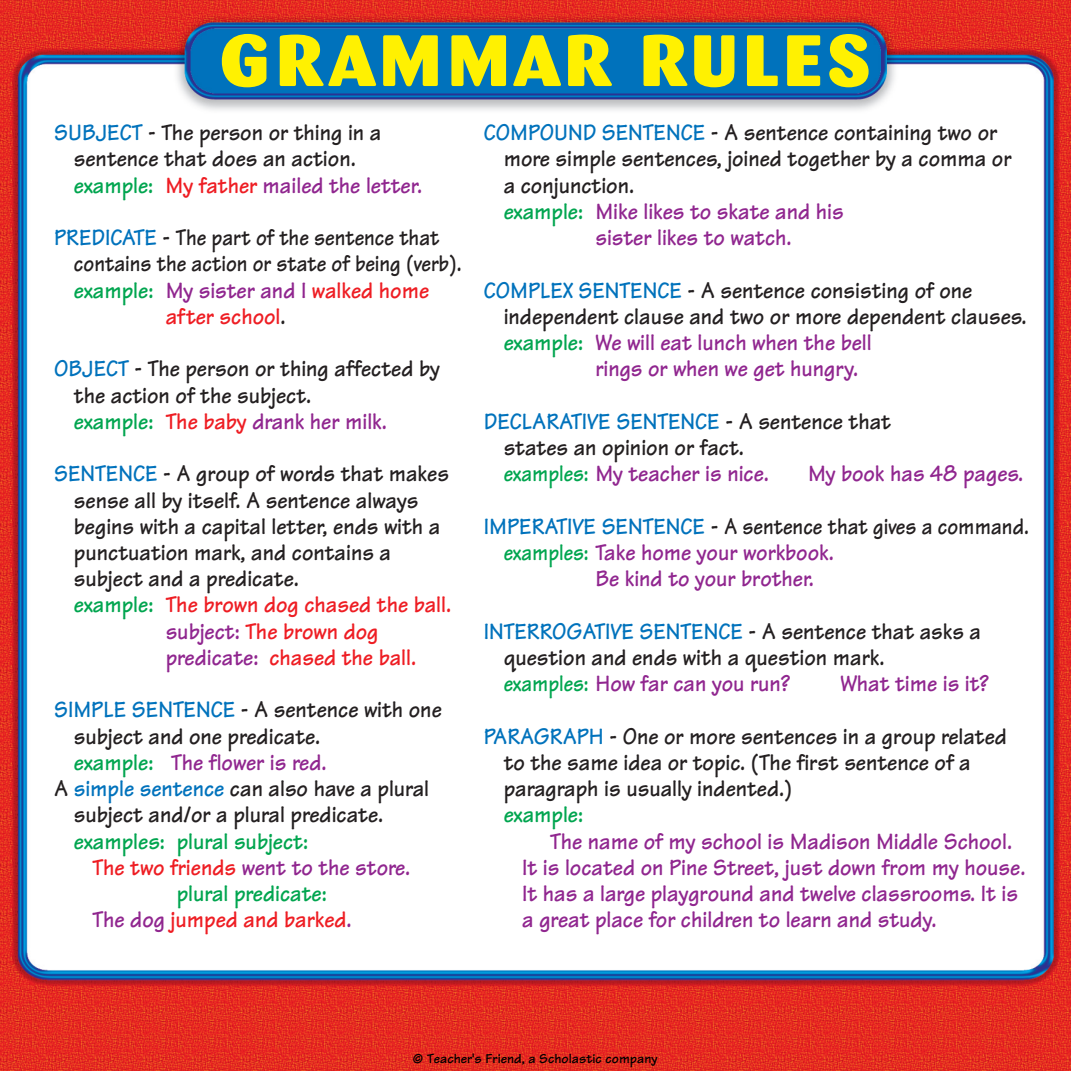
<style>
.page{position:relative;width:1071px;height:1071px;background:#fff}
.page>*{position:absolute;margin:0;border:0;box-sizing:border-box;transform-origin:0 0}
.t1{font:800 71.92px "Barmeno";letter-spacing:.07em;color:#fff101;scale:1.1 1}
.t2{font:700 23.8px/26.2px "Tekton";color:#231f20;scale:.94 1}
.t3{font:700 23.8px/26.2px "Tekton";color:#90268f;scale:.94 1}
.t4{font:700 23.8px "Tekton";color:#ee1d23;scale:.94 1}
.t5{font:700 23.8px "Tekton";color:#00a54f;scale:.94 1}
.t6{font:700 23.8px "Tekton";color:#231f20;scale:.88 1}
.t7{font:700 14px "Tekton";color:#000}
.s1{color:#0072bc}
.s2{color:#00a54f}
.s3{color:#90268f}
.s4{color:#ee1d23}
.s5{color:#231f20}
</style>
<div class="page">
<img style="left:0;top:0;width:1071px;height:1071px">
<h1 class="t1" style="left:220px;top:16px;width:593px">GRAMMAR RULES</h1>
<p class="t2" style="left:484px;top:119px;width:548px"><span class="s1">COMPOUND SENTENCE</span> - A sentence containing two or</p>
<p class="t2" style="left:504px;top:146px;width:542px">more simple sentences, joined together by a comma or</p>
<p class="t2" style="left:504px;top:172px;width:140px">a conjunction.</p>
<p class="t3" style="left:504px;top:198px;width:363px"><span class="s2">example:</span> Mike likes to skate and his</p>
<p class="t3" style="left:595px;top:224px;width:210px">sister likes to watch.</p>
<p class="t2" style="left:484px;top:277px;width:521px"><span class="s1">COMPLEX SENTENCE</span> - A sentence consisting of one</p>
<p class="t2" style="left:504px;top:303px;width:558px">independent clause and two or more dependent clauses.</p>
<p class="t3" style="left:504px;top:329px;width:393px"><span class="s2">example:</span> We will eat lunch when the bell</p>
<p class="t3" style="left:595px;top:356px;width:281px">rings or when we get hungry.</p>
<p class="t2" style="left:504px;top:408px;width:414px;text-indent:-20px"><span class="s1">DECLARATIVE SENTENCE</span> - A sentence that states an opinion or fact.<br><span class="s2">examples:</span> <span class="s3">My teacher is nice.</span></p>
<p class="t2" style="left:74px;top:119px;width:372px;text-indent:-20px"><span class="s1">SUBJECT</span> - The person or thing in a sentence that does an action. <span class="s2">example:</span> <span class="s4">My father</span> <span class="s3">mailed the letter.</span></p>
<p class="t2" style="left:54px;top:224px;width:412px"><span class="s1">PREDICATE</span> - The part of the sentence that</p>
<p class="t6" style="left:74px;top:249px;width:442px">contains the action or state of being (verb).</p>
<p class="t3" style="left:74px;top:277px;width:379px"><span class="s2">example:</span> My sister and I <span class="s4">walked home</span></p>
<p class="t4" style="left:166px;top:301px;width:129px">after school<span class="s5">.</span></p>
<p class="t2" style="left:74px;top:356px;width:391px;text-indent:-20px"><span class="s1">OBJECT</span> - The person or thing affected by the action of the subject.<br><span class="s2">example:</span> <span class="s4">The baby</span> <span class="s3">drank her milk.</span></p>
<p class="t2" style="left:54px;top:461px;width:421px"><span class="s1">SENTENCE</span> - A group of words that makes</p>
<p class="t2" style="left:74px;top:487px;width:368px">sense all by itself. A sentence always</p>
<p class="t2" style="left:74px;top:513px;width:391px">begins with a capital letter, ends with a</p>
<p class="t2" style="left:74px;top:539px;width:339px">punctuation mark, and contains a</p>
<p class="t2" style="left:74px;top:566px;width:241px">subject and a predicate.</p>
<p class="t4" style="left:74px;top:590px;width:403px"><span class="s2">example:</span> The brown dog chased the ball.</p>
<p class="t4" style="left:166px;top:616px;width:228px"><span class="s3">subject:</span> The brown dog</p>
<p class="t4" style="left:166px;top:642px;width:268px"><span class="s3">predicate:</span> chased the ball.</p>
<p class="t2" style="left:54px;top:697px;width:414px"><span class="s1">SIMPLE SENTENCE</span> - A sentence with one</p>
<p class="t2" style="left:74px;top:723px;width:264px">subject and one predicate.</p>
<p class="t3" style="left:74px;top:749px;width:270px"><span class="s2">example:</span> The flower is red.</p>
<p class="t2" style="left:54px;top:775px;width:400px">A <span class="s1">simple sentence</span> can also have a plural</p>
<p class="t2" style="left:74px;top:802px;width:331px">subject and/or a plural predicate.</p>
<p class="t5" style="left:74px;top:826px;width:251px">examples: plural subject:</p>
<p class="t3" style="left:93px;top:854px;width:340px"><span class="s4">The two friends</span> went to the store.</p>
<p class="t5" style="left:177px;top:879px;width:161px">plural predicate:</p>
<p class="t4" style="left:93px;top:905px;width:277px"><span class="s3">The dog</span> jumped and barked<span class="s3">.</span></p>
<p class="t3" style="left:808px;top:461px;width:230px">My book has 48 pages.</p>
<p class="t2" style="left:484px;top:513px;width:581px"><span class="s1">IMPERATIVE SENTENCE</span> - A sentence that gives a command.</p>
<p class="t3" style="left:504px;top:539px;width:353px"><span class="s2">examples:</span> Take home your workbook.</p>
<p class="t3" style="left:595px;top:566px;width:234px">Be kind to your brother.</p>
<p class="t2" style="left:504px;top:618px;width:509px;text-indent:-20px"><span class="s1">INTERROGATIVE SENTENCE</span> - A sentence that asks a question and ends with a question mark.<br><span class="s2">examples:</span> <span class="s3">How far can you run?</span></p>
<p class="t3" style="left:840px;top:670px;width:159px">What time is it?</p>
<p class="t2" style="left:504px;top:723px;width:537px;text-indent:-20px"><span class="s1">PARAGRAPH</span> - One or more sentences in a group related to the same idea or topic. (The first sentence of a paragraph is usually indented.)</p>
<p class="t5" style="left:504px;top:800px;width:86px">example:</p>
<p class="t3" style="left:522px;top:828px;width:537px;text-indent:28px">The name of my school is Madison Middle School.<br>It is located on Pine Street, just down from my house.<br>It has a large playground and twelve classrooms. It is a great place for children to learn and study.</p>
<p class="t7" style="left:413px;top:1050px;width:246px">© Teacher's Friend, a Scholastic company</p>
</div>
